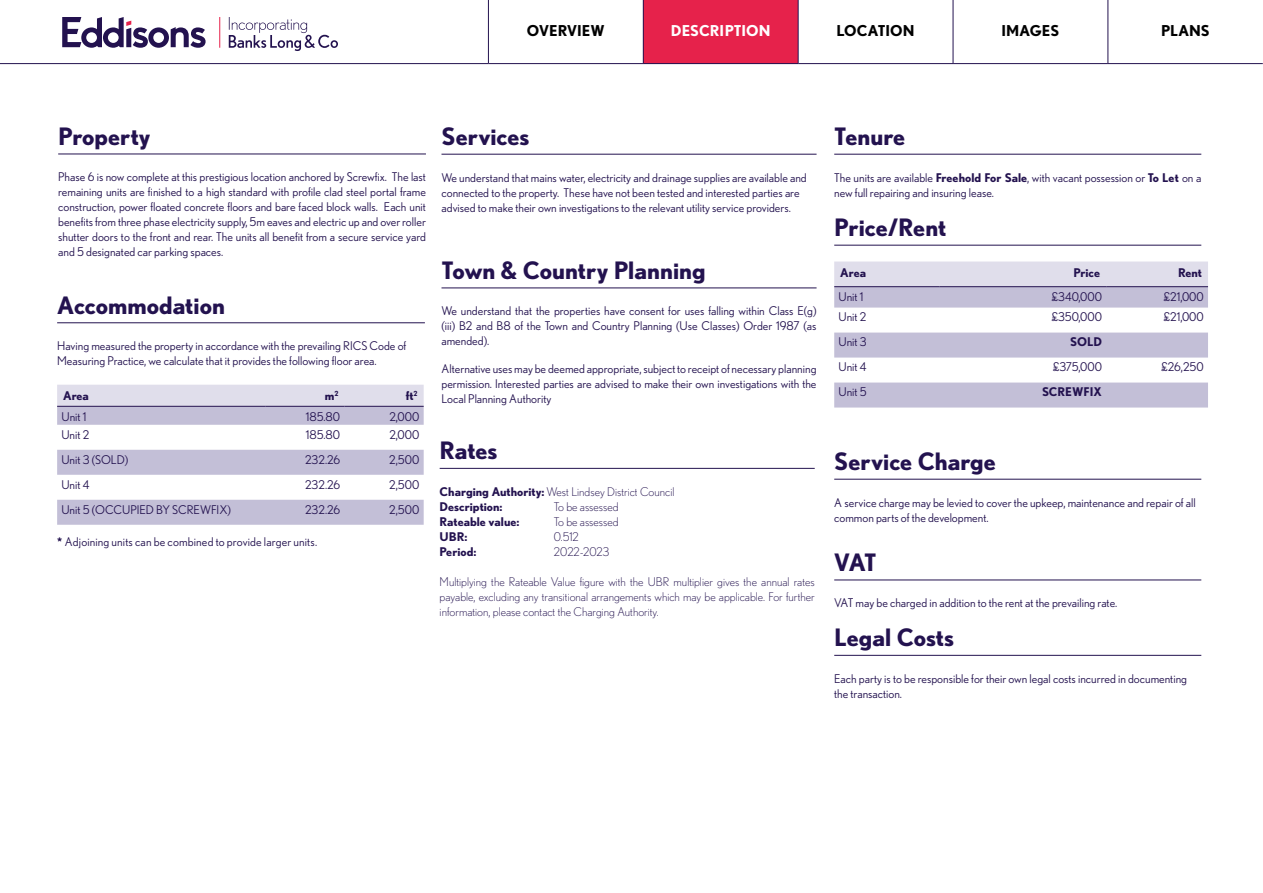
<style>
.page{position:relative;width:1263px;height:893px;background:#fff}
.page>*{position:absolute;margin:0;border:0;box-sizing:border-box;transform-origin:0 0}
.t1{font:700 24px "Nobel";color:#23124f}
.t2{font:700 15px "Nobel";letter-spacing:.005em;color:#000}
.t3{font:700 15px "Nobel";letter-spacing:.005em;color:#fff}
.t4{font:12px/15px "Nobel";color:#23124f}
.t5{font:300 12px/15px "Nobel";color:#23124f;text-align:justify}
.t6{font:700 12px/15px "Nobel";color:#23124f}
.s1{font-weight:700}
.s2{font-weight:300}
</style>
<div class="page">
<hr style="left:58px;top:154px;width:368px;height:1px;background:#23124f">
<hr style="left:834px;top:655px;width:367px;height:1px;background:#23124f">
<hr style="left:57px;top:322px;width:368px;height:1px;background:#23124f">
<hr style="left:440px;top:468px;width:375px;height:1px;background:#23124f">
<hr style="left:834px;top:154px;width:367px;height:1px;background:#23124f">
<hr style="left:834px;top:245px;width:367px;height:1px;background:#23124f">
<hr style="left:834px;top:580px;width:367px;height:1px;background:#23124f">
<hr style="left:441px;top:288px;width:375px;height:1px;background:#23124f">
<hr style="left:441px;top:154px;width:375px;height:1px;background:#23124f">
<hr style="left:834px;top:479px;width:367px;height:1px;background:#23124f">
<svg style="left:57px;top:385px;width:367px;height:140px"></svg>
<hr style="left:57px;top:406px;width:208px;height:1px;background:#23124f">
<hr style="left:265px;top:406px;width:79px;height:1px;background:#23124f">
<hr style="left:344px;top:406px;width:80px;height:1px;background:#23124f">
<div style="left:834px;top:261px;width:374px;height:25px;background:#e0deeb"></div>
<svg style="left:834px;top:287px;width:374px;height:121px;fill:#c3bfd7"></svg>
<hr style="left:834px;top:286px;width:105px;height:1px;background:#23124f">
<hr style="left:939px;top:286px;width:167px;height:1px;background:#23124f">
<hr style="left:1106px;top:286px;width:102px;height:1px;background:#23124f">
<hr style="left:0;top:63px;width:488px;height:1px;background:#23124f">
<hr style="left:1108px;top:63px;width:155px;height:1px;background:#23124f">
<hr style="left:488px;top:63px;width:155px;height:1px;background:#23124f">
<div style="left:488px;top:0;width:118px;height:64px;background:#fff"></div>
<svg style="left:607px;top:0;width:118px;height:64px;fill:#e6224b"></svg>
<svg style="left:725px;top:0;width:119px;height:64px;fill:#e6224b"></svg>
<div style="left:1080px;top:0;width:119px;height:64px;background:#fff"></div>
<svg style="left:62px;top:17px;width:144px;height:31px"></svg>
<hr style="left:219px;top:17px;width:1px;height:31px;background:#e6224b">
<svg style="left:229px;top:17px;width:109px;height:34px"></svg>
<p class="t2" style="left:527px;top:21px;width:79px">Overview</p>
<p class="t3" style="left:671px;top:21px;width:101px">DESCRIPTION</p>
<p class="t2" style="left:837px;top:21px;width:51px">Location</p>
<p class="t2" style="left:1001px;top:21px;width:59px">IMAGES</p>
<p class="t2" style="left:1161px;top:21px;width:50px">PLANS</p>
<h1 class="t1" style="left:58px;top:122px;width:94px">Property</h1>
<p class="t4" style="left:58px;top:169px;width:369px;text-align:justify">Phase 6 is now complete at this prestigious location anchored by Screwfix. The last remaining units are finished to a high standard with profile clad steel portal frame construction, power floated concrete floors and bare faced block walls. Each unit benefits from three phase electricity supply, 5m eaves and electric up and over roller shutter doors to the front and rear. The units all benefit from a secure service yard and 5 designated car parking spaces.</p>
<h1 class="t1" style="left:57px;top:291px;width:169px">Accommodation</h1>
<p class="t4" style="left:57px;top:338px;width:351px">Having measured the property in accordance with the prevailing RICS Code of<br>Measuring Practice, we calculate that it provides the following floor area.</p>
<p class="t6" style="left:63px;top:388px;width:27px">Area</p>
<p class="t6" style="left:325px;top:388px;width:15px">m<sup>2</sup></p>
<p class="t6" style="left:406px;top:388px;width:13px">ft<sup>2</sup></p>
<p class="t4" style="left:61px;top:409px;width:26px">Unit 1</p>
<p class="t4" style="left:306px;top:409px;width:36px">185.80</p>
<p class="t4" style="left:389px;top:409px;width:31px">2,000</p>
<p class="t4" style="left:61px;top:427px;width:29px">Unit 2</p>
<p class="t4" style="left:306px;top:427px;width:36px">185.80</p>
<p class="t4" style="left:389px;top:427px;width:31px">2,000</p>
<p class="t4" style="left:61px;top:452px;width:68px">Unit 3 (SOLD)</p>
<p class="t4" style="left:305px;top:452px;width:37px">232.26</p>
<p class="t4" style="left:389px;top:452px;width:32px">2,500</p>
<p class="t4" style="left:61px;top:477px;width:29px">Unit 4</p>
<p class="t4" style="left:305px;top:477px;width:37px">232.26</p>
<p class="t4" style="left:389px;top:477px;width:32px">2,500</p>
<p class="t4" style="left:61px;top:502px;width:171px">Unit 5 (OCCUPIED BY SCREWFIX)</p>
<p class="t4" style="left:305px;top:502px;width:37px">232.26</p>
<p class="t4" style="left:389px;top:502px;width:32px">2,500</p>
<p class="t4" style="left:57px;top:534px;width:262px"><span class="s1">*</span> Adjoining units can be combined to provide larger units.</p>
<h1 class="t1" style="left:441px;top:122px;width:90px">Services</h1>
<p class="t4" style="left:441px;top:170px;width:367px">We understand that mains water, electricity and drainage supplies are available and connected to the property. These have not been tested and interested parties are advised to make their own investigations to the relevant utility service providers.</p>
<h1 class="t1" style="left:441px;top:256px;width:266px">Town &amp; Country Planning</h1>
<p class="t4" style="left:441px;top:303px;width:377px;text-align:justify">We understand that the properties have consent for uses falling within Class E(g) (iii) B2 and B8 of the Town and Country Planning (Use Classes) Order 1987 (as amended).</p>
<p class="t4" style="left:441px;top:361px;width:377px;text-align:justify">Alternative uses may be deemed appropriate, subject to receipt of necessary planning permission. Interested parties are advised to make their own investigations with the Local Planning Authority</p>
<h1 class="t1" style="left:440px;top:436px;width:59px">Rates</h1>
<p class="t6" style="left:440px;top:484px;width:236px">Charging Authority: <span class="s2">West Lindsey District Council<br></span>Description:</p>
<p class="t5" style="left:554px;top:499px;width:66px">To be assessed</p>
<p class="t6" style="left:440px;top:514px;width:81px">Rateable value:</p>
<p class="t5" style="left:554px;top:514px;width:66px">To be assessed</p>
<p class="t6" style="left:440px;top:529px;width:29px">UBR:</p>
<p class="t5" style="left:554px;top:529px;width:26px">0.512</p>
<p class="t6" style="left:440px;top:544px;width:38px">Period:</p>
<p class="t5" style="left:554px;top:544px;width:57px">2022-2023</p>
<p class="t5" style="left:440px;top:574px;width:377px">Multiplying the Rateable Value figure with the UBR multiplier gives the annual rates payable, excluding any transitional arrangements which may be applicable. For further information, please contact the Charging Authority.</p>
<h1 class="t1" style="left:834px;top:122px;width:72px">Tenure</h1>
<p class="t4" style="left:834px;top:170px;width:369px">The units are available <span class="s1">Freehold For Sale</span>, with vacant possession or <span class="s1">To Let</span> on a new full repairing and insuring lease.</p>
<h1 class="t1" style="left:834px;top:213px;width:114px">Price/Rent</h1>
<p class="t6" style="left:840px;top:265px;width:27px">Area</p>
<p class="t6" style="left:1073px;top:265px;width:28px">Price</p>
<p class="t6" style="left:1178px;top:265px;width:26px">Rent</p>
<p class="t4" style="left:838px;top:289px;width:26px">Unit 1</p>
<p class="t4" style="left:1051px;top:289px;width:52px">£340,000</p>
<p class="t4" style="left:1163px;top:289px;width:42px">£21,000</p>
<p class="t4" style="left:838px;top:309px;width:29px">Unit 2</p>
<p class="t4" style="left:1051px;top:309px;width:52px">£350,000</p>
<p class="t4" style="left:1163px;top:309px;width:42px">£21,000</p>
<p class="t4" style="left:838px;top:334px;width:30px">Unit 3</p>
<p class="t6" style="left:1070px;top:334px;width:33px">SOLD</p>
<p class="t4" style="left:838px;top:359px;width:29px">Unit 4</p>
<p class="t4" style="left:1053px;top:359px;width:51px">£375,000</p>
<p class="t4" style="left:1161px;top:359px;width:44px">£26,250</p>
<p class="t4" style="left:838px;top:384px;width:30px">Unit 5</p>
<p class="t6" style="left:1042px;top:384px;width:61px">SCREWFIX</p>
<h1 class="t1" style="left:834px;top:447px;width:163px">Service Charge</h1>
<p class="t4" style="left:834px;top:495px;width:363px">A service charge may be levied to cover the upkeep, maintenance and repair of all common parts of the development.</p>
<h1 class="t1" style="left:834px;top:548px;width:44px">VAT</h1>
<p class="t4" style="left:834px;top:595px;width:285px">VAT may be charged in addition to the rent at the prevailing rate.</p>
<h1 class="t1" style="left:834px;top:623px;width:121px">Legal Costs</h1>
<p class="t4" style="left:834px;top:671px;width:354px">Each party is to be responsible for their own legal costs incurred in documenting the transaction.</p>
</div>
